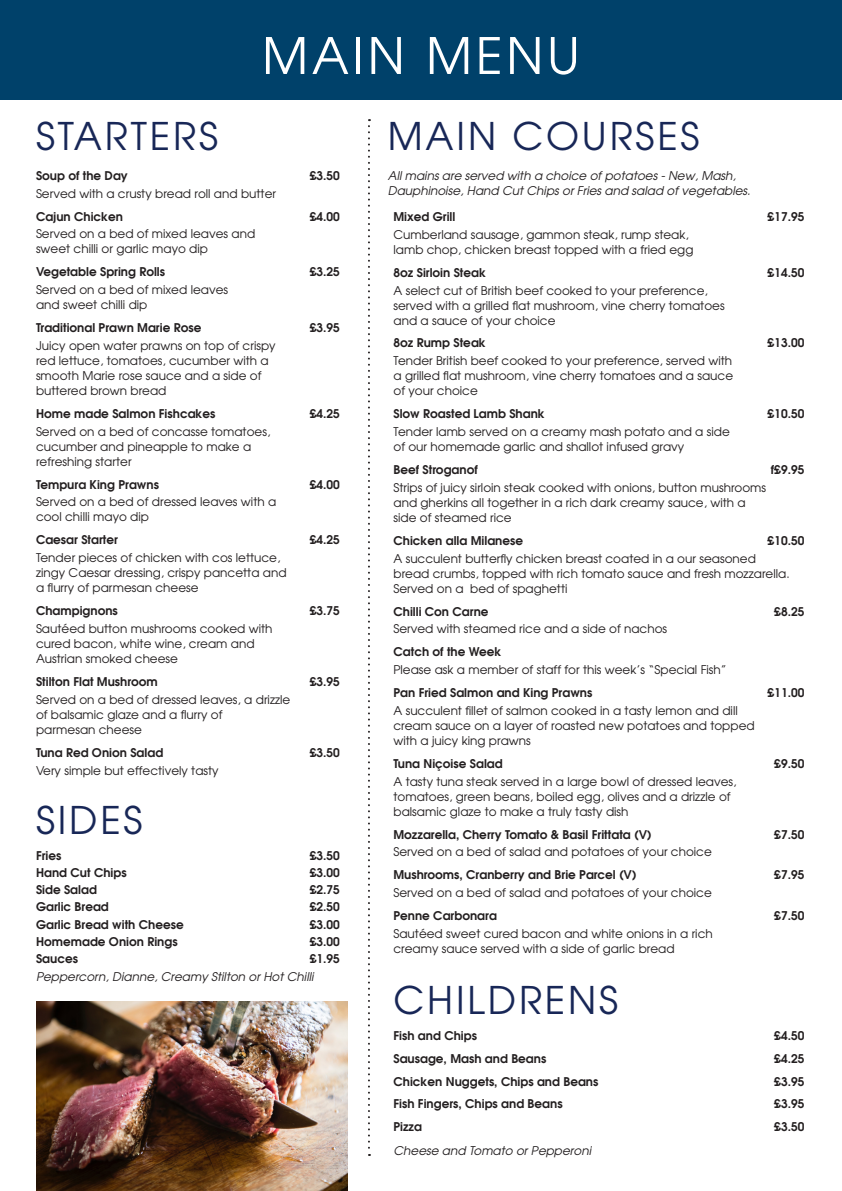
<style>
.page{position:relative;width:842px;height:1191px;background:#fff}
.page>*{position:absolute;margin:0;border:0;box-sizing:border-box;transform-origin:0 0}
.t1{font:50px "Avant Garde";letter-spacing:.075em;color:#fff}
.t2{font:38px "Avant Garde";letter-spacing:.075em;color:#182757}
.t3{font:12px/15px "Avant Garde";color:#231f20}
.t4{font:600 12px "Avant Garde";color:#231f20}
.t5{font:italic 12px/15px "Avant Garde";color:#231f20}
</style>
<div class="page">
<div style="left:0;top:0;width:842px;height:99px;background:#00416a"></div>
<svg style="left:368px;top:119px;width:2px;height:1037px"></svg>
<img style="left:36px;top:1001px;width:311px;height:190px">
<h1 class="t1" style="left:262px;top:25px;width:319px">MAIN MENU</h1>
<h2 class="t2" style="left:36px;top:112px;width:183px">STARTERS</h2>
<h2 class="t2" style="left:388px;top:112px;width:313px">MAIN COURSES</h2>
<p class="t4" style="left:36px;top:167px;width:93px">Soup of the Day</p>
<p class="t4" style="left:310px;top:167px;width:32px">£3.50</p>
<p class="t3" style="left:36px;top:185px;width:242px">Served with a crusty bread roll and butter</p>
<p class="t4" style="left:36px;top:208px;width:89px">Cajun Chicken</p>
<p class="t4" style="left:310px;top:208px;width:32px">£4.00</p>
<p class="t3" style="left:36px;top:226px;width:221px">Served on a bed of mixed leaves and sweet chilli or garlic mayo dip</p>
<p class="t4" style="left:36px;top:264px;width:131px">Vegetable Spring Rolls</p>
<p class="t4" style="left:310px;top:264px;width:32px">£3.25</p>
<p class="t3" style="left:36px;top:282px;width:194px">Served on a bed of mixed leaves and sweet chilli dip</p>
<p class="t4" style="left:36px;top:320px;width:167px">Traditional Prawn Marie Rose</p>
<p class="t4" style="left:310px;top:320px;width:32px">£3.95</p>
<p class="t3" style="left:36px;top:338px;width:241px">Juicy open water prawns on top of crispy red lettuce, tomatoes, cucumber with a smooth Marie rose sauce and a side of buttered brown bread</p>
<p class="t4" style="left:36px;top:405px;width:181px">Home made Salmon Fishcakes</p>
<p class="t4" style="left:310px;top:405px;width:32px">£4.25</p>
<p class="t3" style="left:36px;top:423px;width:236px">Served on a bed of concasse tomatoes, cucumber and pineapple to make a refreshing starter</p>
<p class="t4" style="left:36px;top:476px;width:125px">Tempura King Prawns</p>
<p class="t4" style="left:310px;top:476px;width:32px">£4.00</p>
<p class="t3" style="left:36px;top:494px;width:242px">Served on a bed of dressed leaves with a cool chilli mayo dip</p>
<p class="t4" style="left:36px;top:532px;width:84px">Caesar Starter</p>
<p class="t4" style="left:310px;top:532px;width:32px">£4.25</p>
<p class="t3" style="left:36px;top:550px;width:252px">Tender pieces of chicken with cos lettuce, zingy Caesar dressing, crispy pancetta and a flurry of parmesan cheese</p>
<p class="t4" style="left:36px;top:603px;width:83px">Champignons</p>
<p class="t4" style="left:310px;top:603px;width:32px">£3.75</p>
<p class="t3" style="left:36px;top:621px;width:238px">Sautéed button mushrooms cooked with cured bacon, white wine, cream and<br>Austrian smoked cheese</p>
<p class="t4" style="left:36px;top:673px;width:123px">Stilton Flat Mushroom</p>
<p class="t4" style="left:310px;top:673px;width:32px">£3.95</p>
<p class="t3" style="left:36px;top:691px;width:256px">Served on a bed of dressed leaves, a drizzle of balsamic glaze and a flurry of<br>parmesan cheese</p>
<p class="t4" style="left:36px;top:744px;width:129px">Tuna Red Onion Salad</p>
<p class="t4" style="left:310px;top:744px;width:32px">£3.50</p>
<p class="t3" style="left:36px;top:762px;width:184px">Very simple but effectively tasty</p>
<h2 class="t2" style="left:36px;top:796px;width:108px">SIDES</h2>
<p class="t4" style="left:36px;top:847px;width:27px">Fries</p>
<p class="t4" style="left:310px;top:847px;width:32px">£3.50</p>
<p class="t4" style="left:36px;top:864px;width:92px">Hand Cut Chips</p>
<p class="t4" style="left:310px;top:864px;width:32px">£3.00</p>
<p class="t4" style="left:36px;top:882px;width:62px">Side Salad</p>
<p class="t4" style="left:310px;top:882px;width:32px">£2.75</p>
<p class="t4" style="left:36px;top:899px;width:74px">Garlic Bread</p>
<p class="t4" style="left:310px;top:899px;width:32px">£2.50</p>
<p class="t4" style="left:36px;top:916px;width:149px">Garlic Bread with Cheese</p>
<p class="t4" style="left:310px;top:916px;width:32px">£3.00</p>
<p class="t4" style="left:36px;top:933px;width:143px">Homemade Onion Rings</p>
<p class="t4" style="left:310px;top:933px;width:32px">£3.00</p>
<p class="t4" style="left:36px;top:950px;width:44px">Sauces</p>
<p class="t4" style="left:310px;top:950px;width:32px">£1.95</p>
<p class="t5" style="left:36px;top:968px;width:279px">Peppercorn, Dianne, Creamy Stilton or Hot Chilli</p>
<p class="t5" style="left:388px;top:168px;width:364px">All mains are served with a choice of potatoes - New, Mash,<br>Dauphinoise, Hand Cut Chips or Fries and salad of vegetables.</p>
<p class="t4" style="left:393px;top:209px;width:63px">Mixed Grill</p>
<p class="t4" style="left:767px;top:209px;width:38px">£17.95</p>
<p class="t3" style="left:393px;top:227px;width:301px">Cumberland sausage, gammon steak, rump steak, lamb chop, chicken breast topped with a fried egg</p>
<p class="t4" style="left:393px;top:264px;width:94px">8oz Sirloin Steak</p>
<p class="t4" style="left:767px;top:264px;width:38px">£14.50</p>
<p class="t3" style="left:393px;top:282px;width:333px">A select cut of British beef cooked to your preference, served with a grilled flat mushroom, vine cherry tomatoes and a sauce of your choice</p>
<p class="t4" style="left:393px;top:335px;width:94px">8oz Rump Steak</p>
<p class="t4" style="left:767px;top:335px;width:38px">£13.00</p>
<p class="t3" style="left:393px;top:353px;width:341px;text-align:justify">Tender British beef cooked to your preference, served with a grilled flat mushroom, vine cherry tomatoes and a sauce of your choice</p>
<p class="t4" style="left:393px;top:406px;width:153px">Slow Roasted Lamb Shank</p>
<p class="t4" style="left:767px;top:406px;width:38px">£10.50</p>
<p class="t3" style="left:393px;top:424px;width:338px">Tender lamb served on a creamy mash potato and a side of our homemade garlic and shallot infused gravy</p>
<p class="t4" style="left:393px;top:461px;width:86px">Beef Stroganof</p>
<p class="t4" style="left:771px;top:461px;width:35px">f£9.95</p>
<p class="t3" style="left:393px;top:480px;width:374px">Strips of juicy sirloin steak cooked with onions, button mushrooms and gherkins all together in a rich dark creamy sauce, with a side of steamed rice</p>
<p class="t4" style="left:393px;top:532px;width:131px">Chicken alla Milanese</p>
<p class="t4" style="left:767px;top:532px;width:38px">£10.50</p>
<p class="t3" style="left:393px;top:550px;width:398px">A succulent butterfly chicken breast coated in a our seasoned bread crumbs, topped with rich tomato sauce and fresh mozzarella.<br>Served on a bed of spaghetti</p>
<p class="t4" style="left:393px;top:603px;width:97px">Chilli Con Carne</p>
<p class="t4" style="left:774px;top:603px;width:32px">£8.25</p>
<p class="t3" style="left:393px;top:621px;width:275px">Served with steamed rice and a side of nachos</p>
<p class="t4" style="left:393px;top:644px;width:109px">Catch of the Week</p>
<p class="t3" style="left:393px;top:662px;width:335px">Please ask a member of staff for this week’s “Special Fish”</p>
<p class="t4" style="left:393px;top:684px;width:200px">Pan Fried Salmon and King Prawns</p>
<p class="t4" style="left:767px;top:684px;width:38px">£11.00</p>
<p class="t3" style="left:393px;top:702px;width:363px">A succulent fillet of salmon cooked in a tasty lemon and dill cream sauce on a layer of roasted new potatoes and topped with a juicy king prawns</p>
<p class="t4" style="left:393px;top:755px;width:111px">Tuna Niçoise Salad</p>
<p class="t4" style="left:774px;top:755px;width:32px">£9.50</p>
<p class="t3" style="left:393px;top:773px;width:345px">A tasty tuna steak served in a large bowl of dressed leaves, tomatoes, green beans, boiled egg, olives and a drizzle of balsamic glaze to make a truly tasty dish</p>
<p class="t4" style="left:393px;top:826px;width:260px">Mozzarella, Cherry Tomato &amp; Basil Frittata (V)</p>
<p class="t4" style="left:774px;top:826px;width:32px">£7.50</p>
<p class="t3" style="left:393px;top:844px;width:320px">Served on a bed of salad and potatoes of your choice</p>
<p class="t4" style="left:393px;top:867px;width:245px">Mushrooms, Cranberry and Brie Parcel (V)</p>
<p class="t4" style="left:774px;top:867px;width:32px">£7.95</p>
<p class="t3" style="left:393px;top:885px;width:320px">Served on a bed of salad and potatoes of your choice</p>
<p class="t4" style="left:393px;top:907px;width:105px">Penne Carbonara</p>
<p class="t4" style="left:774px;top:907px;width:32px">£7.50</p>
<p class="t3" style="left:393px;top:925px;width:321px">Sautéed sweet cured bacon and white onions in a rich creamy sauce served with a side of garlic bread</p>
<h2 class="t2" style="left:393px;top:976px;width:226px">CHILDRENS</h2>
<p class="t4" style="left:393px;top:1027px;width:85px">Fish and Chips</p>
<p class="t4" style="left:774px;top:1027px;width:32px">£4.50</p>
<p class="t4" style="left:393px;top:1050px;width:154px">Sausage, Mash and Beans</p>
<p class="t4" style="left:774px;top:1050px;width:32px">£4.25</p>
<p class="t4" style="left:393px;top:1073px;width:206px">Chicken Nuggets, Chips and Beans</p>
<p class="t4" style="left:774px;top:1073px;width:32px">£3.95</p>
<p class="t4" style="left:393px;top:1096px;width:171px">Fish Fingers, Chips and Beans</p>
<p class="t4" style="left:774px;top:1096px;width:32px">£3.95</p>
<p class="t4" style="left:393px;top:1119px;width:30px">Pizza</p>
<p class="t4" style="left:774px;top:1119px;width:32px">£3.50</p>
<p class="t5" style="left:393px;top:1142px;width:199px">Cheese and Tomato or Pepperoni</p>
</div>
